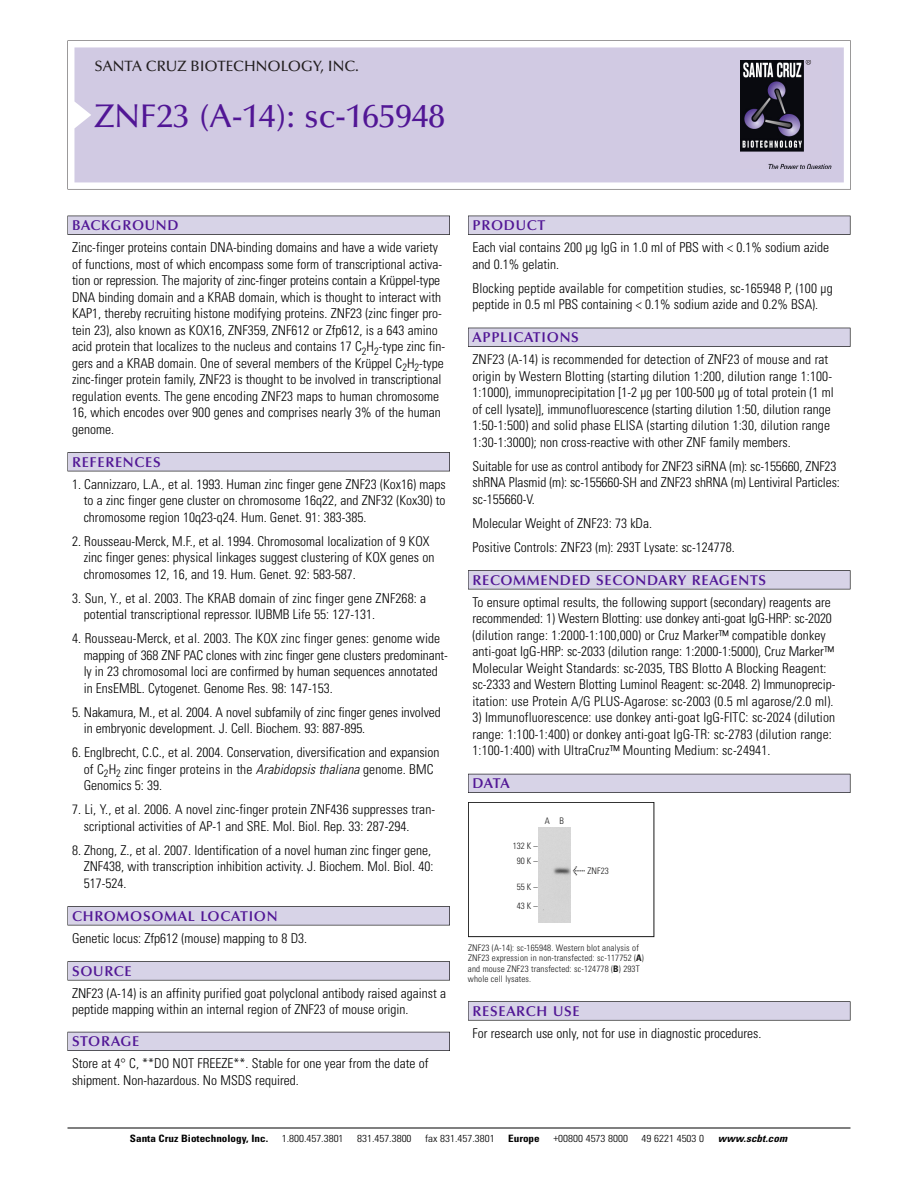
<style>
.page{position:relative;width:918px;height:1188px;background:#fff}
.page>*{position:absolute;margin:0;border:0;box-sizing:border-box;transform-origin:0 0}
.t1{font:500 33px "Optima";color:#511695}
.t2{font:500 15px "Optima";color:#231f20}
.t3{font:600 14.25px "Optima";letter-spacing:.05em;color:#511695}
.t4{font:300 condensed 13.5px/16.5px "Univers";color:#000}
.t5{font:300 condensed 10.2px "Univers";color:#000;scale:1.1 1}
.t6{font:700 condensed 10.2px "Univers";color:#000;scale:1.1 1}
.t7{font:italic 700 condensed 10.2px "Univers";letter-spacing:.005em;color:#000;scale:1.1 1}
.t8{font:9px/10.5px "Univers Condensed Light+VCVSYF";letter-spacing:.015em;color:#191919}
.s1{font-style:italic}
.s2{font-family:"Meta Plus Book Roman+XRWSDO";font-size:10.5px}
.s3{font-family:"Univers Condensed Bold+JMJGYM"}
</style>
<div class="page">
<svg style="left:68px;top:40px;width:783px;height:149px"></svg>
<div style="left:74px;top:47px;width:770px;height:135px;background:#d1cae3"></div>
<img style="left:741px;top:60px;width:90px;height:108px">
<div style="left:68px;top:216px;width:382px;height:19px;background:#525155"></div>
<div style="left:68px;top:216px;width:381px;height:18px;background:#d7d3e7"></div>
<div style="left:68px;top:452px;width:382px;height:19px;background:#525155"></div>
<div style="left:68px;top:453px;width:381px;height:18px;background:#d7d3e7"></div>
<div style="left:68px;top:906px;width:382px;height:19px;background:#545357"></div>
<div style="left:68px;top:907px;width:381px;height:18px;background:#d7d3e7"></div>
<div style="left:68px;top:961px;width:382px;height:19px;background:#575759"></div>
<div style="left:68px;top:962px;width:381px;height:18px;background:#d7d3e7"></div>
<div style="left:68px;top:1032px;width:382px;height:19px;background:#54535a"></div>
<div style="left:68px;top:1032px;width:381px;height:18px;background:#d7d3e7"></div>
<div style="left:468px;top:216px;width:382px;height:19px;background:#525155"></div>
<div style="left:468px;top:216px;width:382px;height:18px;background:#d7d3e7"></div>
<div style="left:468px;top:328px;width:382px;height:19px;background:#515055"></div>
<div style="left:468px;top:328px;width:382px;height:18px;background:#d7d3e7"></div>
<div style="left:468px;top:570px;width:382px;height:19px;background:#545357"></div>
<div style="left:468px;top:571px;width:382px;height:18px;background:#d7d3e7"></div>
<div style="left:468px;top:774px;width:382px;height:19px;background:#54535a"></div>
<div style="left:468px;top:774px;width:382px;height:18px;background:#d7d3e7"></div>
<svg style="left:468px;top:1001px;width:382px;height:20px"></svg>
<div style="left:468px;top:1002px;width:382px;height:18px;background:#d7d3e7"></div>
<hr style="left:68px;top:1128px;width:782px;height:1px;background:#000">
<div style="left:468px;top:802px;width:186px;height:135px;border:1px solid #191919"></div>
<div style="left:539px;top:827px;width:32px;height:95px;background:#d5d5d5"></div>
<p class="t2" style="left:94px;top:61px;width:266px">SANTA CRUZ BIOTECHNOLOGY, INC.</p>
<h1 class="t1" style="left:94px;top:103px;width:352px">ZNF23 (A-14): sc-165948</h1>
<p class="t3" style="left:72px;top:219px;width:108px">BACKGROUND</p>
<p class="t4" style="left:72px;top:240px;width:375px">Zinc-finger proteins contain DNA-binding domains and have a wide variety of functions, most of which encompass some form of transcriptional activa&shy;tion or repression. The majority of zinc-finger proteins contain a Krüppel-type DNA binding domain and a KRAB domain, which is thought to interact with KAP1, thereby recruiting histone modifying proteins. ZNF23 (zinc finger pro&shy;tein 23), also known as KOX16, ZNF359, ZNF612 or Zfp612, is a 643 amino acid protein that localizes to the nucleus and contains 17 C<sub>2</sub>H<sub>2</sub>-type zinc fin&shy;gers and a KRAB domain. One of several members of the Krüppel C<sub>2</sub>H<sub>2</sub>-type zinc-finger protein family, ZNF23 is thought to be involved in transcriptional regulation events. The gene encoding ZNF23 maps to human chromosome 16, which encodes over 900 genes and comprises nearly 3% of the human genome.</p>
<p class="t3" style="left:72px;top:456px;width:90px">REFERENCES</p>
<p class="t4" style="left:84px;top:477px;width:364px;text-align:justify;text-indent:-12px">1. Cannizzaro, L.A., et al. 1993. Human zinc finger gene ZNF23 (Kox16) maps to a zinc finger gene cluster on chromosome 16q22, and ZNF32 (Kox30) to chromosome region 10q23-q24. Hum. Genet. 91: 383-385.</p>
<p class="t4" style="left:84px;top:534px;width:352px;text-indent:-12px">2. Rousseau-Merck, M.F., et al. 1994. Chromosomal localization of 9 KOX zinc finger genes: physical linkages suggest clustering of KOX genes on chromosomes 12, 16, and 19. Hum. Genet. 92: 583-587.</p>
<p class="t4" style="left:84px;top:591px;width:344px;text-indent:-12px">3. Sun, Y., et al. 2003. The KRAB domain of zinc finger gene ZNF268: a potential transcriptional repressor. IUBMB Life 55: 127-131.</p>
<p class="t4" style="left:84px;top:631px;width:366px;text-indent:-12px">4. Rousseau-Merck, et al. 2003. The KOX zinc finger genes: genome wide mapping of 368 ZNF PAC clones with zinc finger gene clusters predominant&shy;ly in 23 chromosomal loci are confirmed by human sequences annotated in EnsEMBL. Cytogenet. Genome Res. 98: 147-153.</p>
<p class="t4" style="left:84px;top:705px;width:359px;text-indent:-12px">5. Nakamura, M., et al. 2004. A novel subfamily of zinc finger genes involved in embryonic development. J. Cell. Biochem. 93: 887-895.</p>
<p class="t4" style="left:84px;top:745px;width:357px;text-indent:-12px">6. Englbrecht, C.C., et al. 2004. Conservation, diversification and expansion of C<sub>2</sub>H<sub>2</sub> zinc finger proteins in the <span class="s1">Arabidopsis thaliana</span> genome. BMC<br>Genomics 5: 39.</p>
<p class="t4" style="left:84px;top:802px;width:353px;text-indent:-12px">7. Li, Y., et al. 2006. A novel zinc-finger protein ZNF436 suppresses tran&shy;scriptional activities of AP-1 and SRE. Mol. Biol. Rep. 33: 287-294.</p>
<p class="t4" style="left:84px;top:843px;width:351px;text-indent:-12px">8. Zhong, Z., et al. 2007. Identification of a novel human zinc finger gene,<br>ZNF438, with transcription inhibition activity. J. Biochem. Mol. Biol. 40:<br>517-524.</p>
<p class="t3" style="left:72px;top:910px;width:207px">CHROMOSOMAL LOCATION</p>
<p class="t4" style="left:72px;top:931px;width:237px">Genetic locus: Zfp612 (mouse) mapping to 8 D3.</p>
<p class="t3" style="left:72px;top:965px;width:61px">SOURCE</p>
<p class="t4" style="left:72px;top:986px;width:376px">ZNF23 (A-14) is an affinity purified goat polyclonal antibody raised against a peptide mapping within an internal region of ZNF23 of mouse origin.</p>
<p class="t3" style="left:72px;top:1036px;width:69px">STORAGE</p>
<p class="t4" style="left:72px;top:1056px;width:358px">Store at 4° C, **DO NOT FREEZE**. Stable for one year from the date of shipment. Non-hazardous. No MSDS required.</p>
<p class="t3" style="left:473px;top:219px;width:74px">PRODUCT</p>
<p class="t4" style="left:473px;top:240px;width:358px">Each vial contains 200 µg IgG in 1.0 ml of PBS with &lt; 0.1% sodium azide and 0.1% gelatin.</p>
<p class="t4" style="left:473px;top:281px;width:362px">Blocking peptide available for competition studies, sc-165948 P, (100 µg peptide in 0.5 ml PBS containing &lt; 0.1% sodium azide and 0.2% BSA).</p>
<p class="t3" style="left:473px;top:332px;width:108px">APPLICATIONS</p>
<p class="t4" style="left:473px;top:352px;width:363px">ZNF23 (A-14) is recommended for detection of ZNF23 of mouse and rat origin by Western Blotting (starting dilution 1:200, dilution range 1:100- 1:1000), immunoprecipitation [1-2 µg per 100-500 µg of total protein (1 ml of cell lysate)], immunofluorescence (starting dilution 1:50, dilution range 1:50-1:500) and solid phase ELISA (starting dilution 1:30, dilution range 1:30-1:3000); non cross-reactive with other ZNF family members.</p>
<p class="t4" style="left:473px;top:459px;width:369px">Suitable for use as control antibody for ZNF23 siRNA (m): sc-155660, ZNF23 shRNA Plasmid (m): sc-155660-SH and ZNF23 shRNA (m) Lentiviral Particles: sc-155660-V.</p>
<p class="t4" style="left:473px;top:512px;width:264px;line-height:24px">Molecular Weight of ZNF23: 73 kDa.<br>Positive Controls: ZNF23 (m): 293T Lysate: sc-124778.</p>
<p class="t3" style="left:473px;top:574px;width:295px">RECOMMENDED SECONDARY REAGENTS</p>
<p class="t4" style="left:473px;top:595px;width:364px">To ensure optimal results, the following support (secondary) reagents are recommended: 1) Western Blotting: use donkey anti-goat IgG-HRP: sc-2020 (dilution range: 1:2000-1:100,000) or Cruz Marker™ compatible donkey anti-goat IgG-HRP: sc-2033 (dilution range: 1:2000-1:5000), Cruz Marker™ Molecular Weight Standards: sc-2035, TBS Blotto A Blocking Reagent: sc-2333 and Western Blotting Luminol Reagent: sc-2048. 2) Immunoprecip&shy;itation: use Protein A/G PLUS-Agarose: sc-2003 (0.5 ml agarose/2.0 ml).</p>
<p class="t4" style="left:473px;top:710px;width:364px">3) Immunofluorescence: use donkey anti-goat IgG-FITC: sc-2024 (dilution range: 1:100-1:400) or donkey anti-goat IgG-TR: sc-2783 (dilution range:<br>1:100-1:400) with UltraCruz™ Mounting Medium: sc-24941.</p>
<p class="t3" style="left:473px;top:778px;width:39px">DATA</p>
<p class="t8" style="left:545px;top:816px;width:20px">A B</p>
<p class="t8" style="left:513px;top:838px;width:26px;line-height:15.8px;text-align:center">132 K –<br>90K–</p>
<p class="t8" style="left:517px;top:879px;width:22px;line-height:19px">55K–<br>43K–</p>
<p class="t8" style="left:573px;top:867px;width:38px"><span class="s2">&lt;</span> ZNF23</p>
<p class="t8" style="left:468px;top:943px;width:177px">ZNF23 (A-14): sc-165948. Western blot analysis of ZNF23 expression in non-transfected: sc-117752 (<span class="s3">A</span>) and mouse ZNF23 transfected: sc-124778 (<span class="s3">B</span>) 293T whole cell lysates.</p>
<p class="t3" style="left:473px;top:1005px;width:109px">RESEARCH USE</p>
<p class="t4" style="left:473px;top:1026px;width:290px">For research use only, not for use in diagnostic procedures.</p>
<p class="t6" style="left:130px;top:1135px;width:127px">Santa Cruz Biotechnology, Inc.</p>
<p class="t5" style="left:282px;top:1135px;width:58px">1.800.457.3801</p>
<p class="t5" style="left:357px;top:1135px;width:51px">831.457.3800</p>
<p class="t5" style="left:425px;top:1135px;width:65px">fax 831.457.3801</p>
<p class="t6" style="left:508px;top:1135px;width:30px">Europe</p>
<p class="t5" style="left:553px;top:1135px;width:69px">+00800 4573 8000</p>
<p class="t5" style="left:642px;top:1135px;width:58px">49 6221 4503 0</p>
<p class="t7" style="left:718px;top:1135px;width:64px">www.scbt.com</p>
</div>
